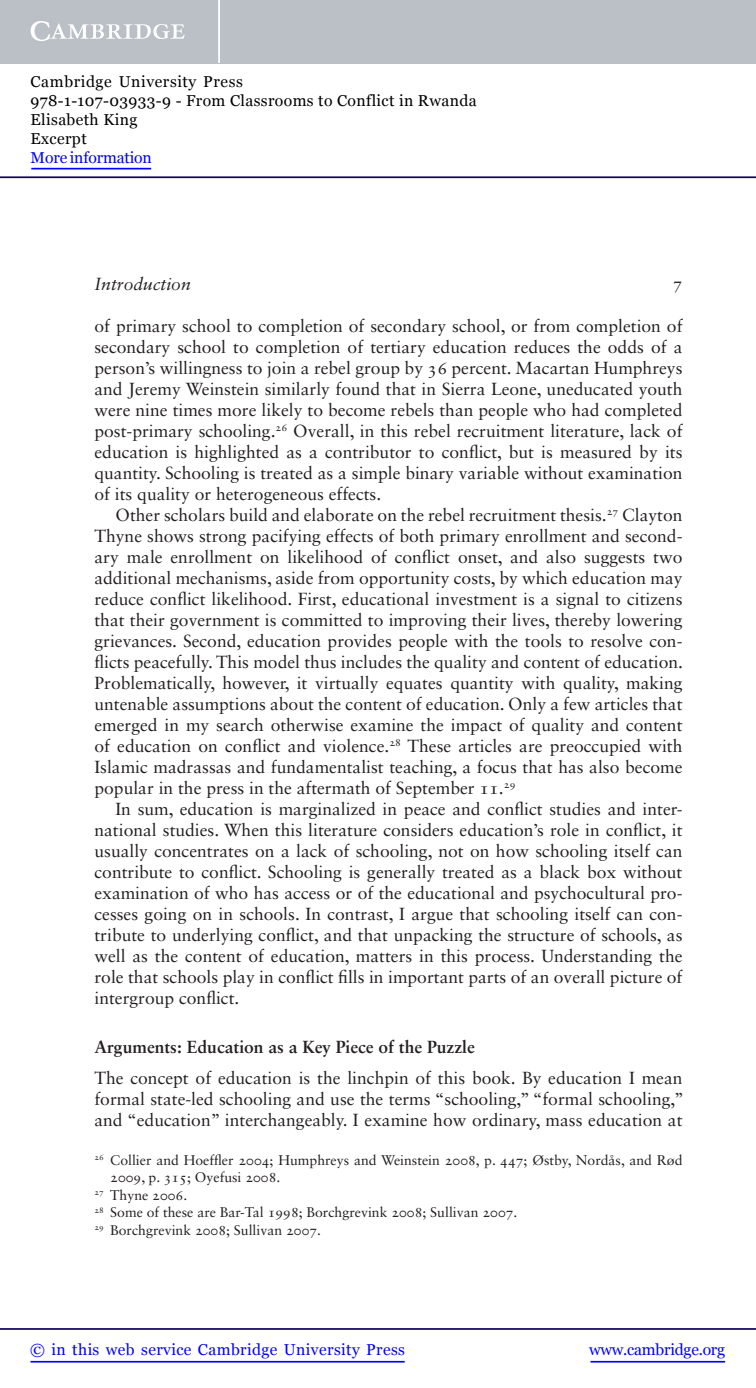
<style>
.page{position:relative;width:756px;height:1388px;background:#fff}
.page>*{position:absolute;margin:0;border:0;box-sizing:border-box;transform-origin:0 0}
.t1{font:17.5px/21px "Sabon LT Std";color:#231f20;text-align:justify}
.t2{font:700 17.5px "Sabon LT Std";color:#231f20}
.t3{font:italic 17.5px "Sabon LT Std";color:#231f20}
.t4{font:16.62px "Sabon LT Std";color:#231f20}
.t5{font:15.75px/18.9px "Georgia";letter-spacing:.025em;color:#000}
.t6{font:15.75px "Georgia";letter-spacing:.025em;color:#00f}
.t7{font:15.75px "Georgia";letter-spacing:-.015em;color:#00f}
.t8{font:15.75px "Georgia";letter-spacing:-.01em;color:#00f}
.t9{font:14px "Sabon LT Std";color:#231f20}
</style>
<div class="page">
<hr style="left:591px;top:1361px;width:134px;height:1px;background:#00f">
<hr style="left:0;top:1328px;width:756px;height:2px;background:#150666">
<hr style="left:31px;top:1361px;width:374px;height:1px;background:#00f">
<div style="left:0;top:0;width:756px;height:63px;background:#bac0c6"></div>
<svg style="left:31px;top:21px;width:154px;height:20px"></svg>
<hr style="left:218px;top:0;width:2px;height:63px;background:#fff">
<hr style="left:0;top:176px;width:756px;height:2px;background:#150666">
<hr style="left:31px;top:168px;width:120px;height:1px;background:#00f">
<p class="t5" style="left:31px;top:72px;width:448px">Cambridge University Press<br>978-1-107-03933-9 - From Classrooms to Conflict in Rwanda<br>Elisabeth King<br>Excerpt</p>
<p class="t8" style="left:31px;top:148px;width:123px">More information</p>
<p class="t3" style="left:94px;top:276px;width:98px">Introduction</p>
<p class="t4" style="left:673px;top:277px;width:11px">7</p>
<p class="t1" style="left:94px;top:317px;width:590px">of primary school to completion of secondary school, or from completion of secondary school to completion of tertiary education reduces the odds of a person’s willingness to join a rebel group by 36 percent. Macartan Humphreys and Jeremy Weinstein similarly found that in Sierra Leone, uneducated youth were nine times more likely to become rebels than people who had completed post-primary schooling. <sup>26</sup> Overall, in this rebel recruitment literature, lack of education is highlighted as a contributor to conflict, but is measured by its quantity. Schooling is treated as a simple binary variable without examination of its quality or heterogeneous effects.</p>
<p class="t1" style="left:94px;top:506px;width:590px;text-indent:21px">Other scholars build and elaborate on the rebel recruitment thesis. <sup>27</sup> Clayton Thyne shows strong pacifying effects of both primary enrollment and second&shy;ary male enrollment on likelihood of conflict onset, and also suggests two additional mechanisms, aside from opportunity costs, by which education may reduce conflict likelihood. First, educational investment is a signal to citizens that their government is committed to improving their lives, thereby lowering grievances. Second, education provides people with the tools to resolve con&shy;flicts peacefully. This model thus includes the quality and content of education.<br>Problematically, however, it virtually equates quantity with quality, making untenable assumptions about the content of education. Only a few articles that emerged in my search otherwise examine the impact of quality and content of education on conflict and violence. <sup>28</sup> These articles are preoccupied with Islamic madrassas and fundamentalist teaching, a focus that has also become popular in the press in the aftermath of September 11. <sup>29</sup></p>
<p class="t1" style="left:94px;top:800px;width:590px;text-indent:21px">In sum, education is marginalized in peace and conflict studies and inter&shy;national studies. When this literature considers education’s role in conflict, it usually concentrates on a lack of schooling, not on how schooling itself can contribute to conflict. Schooling is generally treated as a black box without examination of who has access or of the educational and psychocultural pro&shy;cesses going on in schools. In contrast, I argue that schooling itself can con&shy;tribute to underlying conflict, and that unpacking the structure of schools, as well as the content of education, matters in this process. Understanding the role that schools play in conflict fills in important parts of an overall picture of intergroup conflict.</p>
<p class="t2" style="left:94px;top:1039px;width:382px">Arguments: Education as a Key Piece of the Puzzle</p>
<p class="t1" style="left:94px;top:1069px;width:591px">The concept of education is the linchpin of this book. By education I mean formal state-led schooling and use the terms “schooling,” “formal schooling,” and “education” interchangeably. I examine how ordinary, mass education at</p>
<p class="t9" style="left:94px;top:1154px;width:590px"><sup>26</sup> Collier and Hoeffler 2004 ; Humphreys and Weinstein 2008 , p. 447; Ø stby, Nord å s, and R ø d</p>
<p class="t9" style="left:110px;top:1172px;width:172px">2009 , p. 315; Oyefusi 2008 .</p>
<p class="t9" style="left:94px;top:1189px;width:94px"><sup>27</sup> Thyne 2006 .</p>
<p class="t9" style="left:94px;top:1207px;width:424px"><sup>28</sup> Some of these are Bar-Tal 1998 ; Borchgrevink 2008 ; Sullivan 2007 .</p>
<p class="t9" style="left:94px;top:1224px;width:228px"><sup>29</sup> Borchgrevink 2008 ; Sullivan 2007 .</p>
<p class="t6" style="left:30px;top:1340px;width:376px">© in this web service Cambridge University Press</p>
<p class="t7" style="left:589px;top:1340px;width:137px">www.cambridge.org</p>
</div>
